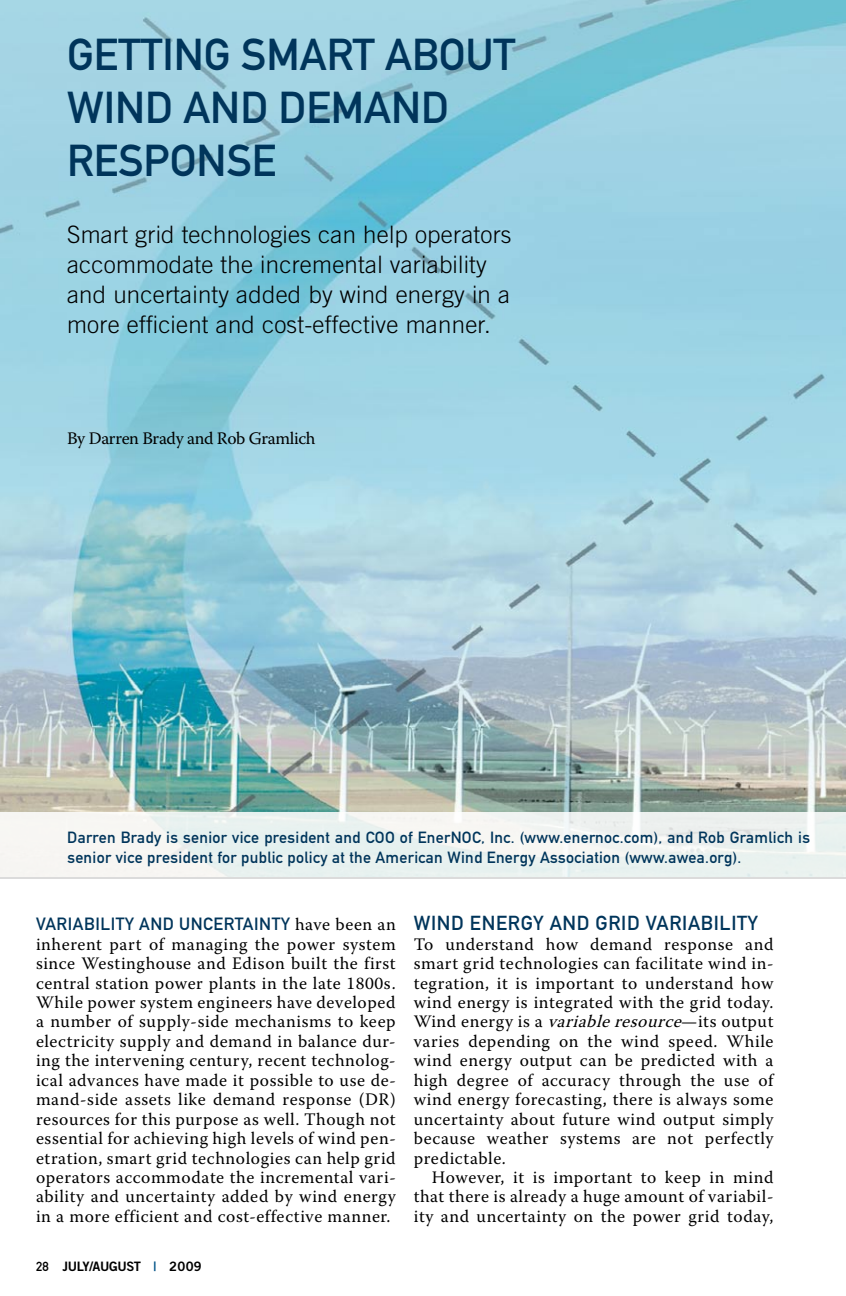
<style>
.page{position:relative;width:846px;height:1296px;background:#fff}
.page>*{position:absolute;margin:0;border:0;box-sizing:border-box;transform-origin:0 0}
.t1{font:44px/52.8px "DIN Mittelschrift Alternate";color:#00355b}
.t2{font:300 24px/30px "Trade Gothic";letter-spacing:.01em;color:#000}
.t3{font:20px "DIN Mittelschrift Alternate";letter-spacing:.035em;color:#00355b}
.t4{font:17.6px/19.4px "Warnock Pro";letter-spacing:.035em;color:#000;text-align:justify}
.t5{font:17.6px "DIN Mittelschrift Alternate";letter-spacing:.035em;color:#00355b}
.t6{font:17.6px "Warnock Pro";letter-spacing:-.02em;color:#000}
.t7{font:16px/20px "DIN Mittelschrift Alternate";letter-spacing:.02em;color:#00355b}
.t8{font:13px "Trade Gothic Bold Two";letter-spacing:-.03em;color:#000}
.s1{font-family:"Warnock Pro";color:#000}
.s2{font-family:"DIN Mittelschrift Alternate"}
.s3{color:#005387}
.s4{font-style:italic}
</style>
<div class="page">
<img style="left:0;top:0;width:846px;height:813px">
<svg style="left:0;top:813px;width:846px;height:66px;fill:#ecf2f0"></svg>
<h1 class="t1" style="left:67px;top:28px;width:450px">Getting Smart about<br>Wind and Demand<br>Response</h1>
<h2 class="t2" style="left:67px;top:219px;width:446px">Smart grid technologies can help operators accommodate the incremental variability and uncertainty added by wind energy in a more efficient and cost-effective manner.</h2>
<p class="t6" style="left:67px;top:428px;width:250px">By Darren Brady and Rob Gramlich</p>
<p class="t7" style="left:67px;top:827px;width:744px;text-indent:414px">, Inc. (www.enernoc.com), and Rob Gramlich is senior vice president for public policy at the American Wind Energy Association (www.awea.org).</p>
<p class="t7" style="left:67px;top:827px;width:309px">Darren Brady is senior vice president and COO</p>
<p class="t7" style="left:400px;top:827px;width:62px">of EnerNOC</p>
<p class="t5" style="left:36px;top:914px;width:361px">Variability and uncertainty <span class="s1">have been an</span></p>
<p class="t4" style="left:36px;top:934px;width:361px">inherent part of managing the power system since Westinghouse and Edison built the first central station power plants in the late 1800s.<br>While power system engineers have developed a number of supply-side mechanisms to keep electricity supply and demand in balance dur&shy;ing the intervening century, recent technolog&shy;ical advances have made it possible to use de&shy;mand-side assets like demand response (DR) resources for this purpose as well. Though not essential for achieving high levels of wind pen&shy;etration, smart grid technologies can help grid operators accommodate the incremental vari&shy;ability and uncertainty added by wind energy in a more efficient and cost-effective manner.</p>
<p class="t8" style="left:36px;top:1258px;width:167px"><span class="s2">28</span> JULY/AUGUST <span class="s3">|</span> 2009</p>
<p class="t3" style="left:414px;top:911px;width:346px">Wind Energy and Grid Variability</p>
<p class="t4" style="left:414px;top:934px;width:361px">To understand how demand response and smart grid technologies can facilitate wind in&shy;tegration, it is important to understand how wind energy is integrated with the grid today.<br>Wind energy is a <span class="s4">variableresource</span>—its output varies depending on the wind speed. While wind energy output can be predicted with a high degree of accuracy through the use of wind energy forecasting, there is always some uncertainty about future wind output simply because weather systems are not perfectly predictable.</p>
<p class="t4" style="left:414px;top:1167px;width:361px;text-indent:18px">However, it is important to keep in mind that there is already a huge amount of variabil&shy;ity and uncertainty on the power grid today,</p>
</div>
